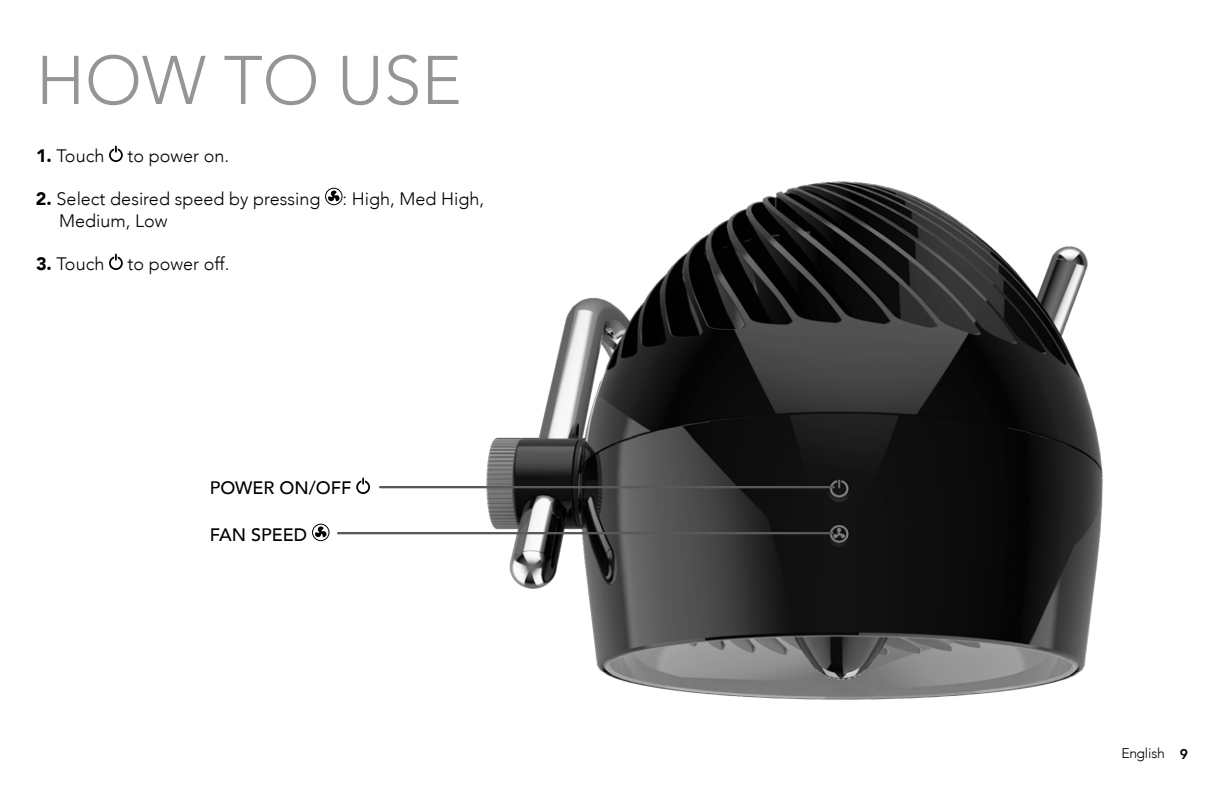
<style>
.page{position:relative;width:1224px;height:792px;background:#fff}
.page>*{position:absolute;margin:0;border:0;box-sizing:border-box;transform-origin:0 0}
.t1{font:300 68px "Avenir";color:#939598}
.t2{font:300 18px/21.6px "Avenir";color:#000}
.t3{font:500 18px "Avenir";color:#000}
.t4{font:300 14px "Avenir";letter-spacing:-.02em;color:#000}
.s1{font-weight:900}
.s2{font-weight:800}
</style>
<div class="page">
<div style="left:109px;top:148px;width:14px;height:14px;border:2px solid #000;border-radius:50%"></div>
<svg style="left:114px;top:146px;width:4px;height:6px"></svg>
<svg style="left:328px;top:190px;width:12px;height:12px"></svg>
<div style="left:325px;top:188px;width:18px;height:17px;border:1px solid #000;border-radius:50%"></div>
<div style="left:109px;top:256px;width:14px;height:14px;border:2px solid #000;border-radius:50%"></div>
<svg style="left:114px;top:254px;width:4px;height:6px"></svg>
<img style="left:458px;top:181px;width:645px;height:519px">
<svg style="left:315px;top:526px;width:12px;height:12px"></svg>
<div style="left:312px;top:524px;width:18px;height:17px;border:1px solid #000;border-radius:50%"></div>
<hr style="left:338px;top:532px;width:495px;height:2px;background:#58595b">
<hr style="left:380px;top:486px;width:454px;height:2px;background:#58595b">
<div style="left:356px;top:480px;width:14px;height:14px;border:2px solid #000;border-radius:50%"></div>
<svg style="left:361px;top:478px;width:4px;height:6px"></svg>
<p class="t1" style="left:36px;top:40px;width:427px">HOW TO USE</p>
<p class="t2" style="left:36px;top:145px;width:70px"><span class="s1">1.</span> Touch</p>
<p class="t2" style="left:127px;top:145px;width:103px">to power on.</p>
<p class="t2" style="left:59px;top:188px;width:427px;text-indent:-23px"><span class="s1">2.</span> Select desired speed by pressing : High, Med High,<br>Medium, Low</p>
<p class="t2" style="left:36px;top:253px;width:70px"><span class="s1">3.</span> Touch</p>
<p class="t2" style="left:127px;top:253px;width:104px">to power off.</p>
<p class="t3" style="left:210px;top:472px;width:143px">POWER ON/OFF</p>
<p class="t3" style="left:210px;top:519px;width:99px">FAN SPEED</p>
<p class="t4" style="left:1122px;top:745px;width:68px">English <span class="s2">9</span></p>
</div>
